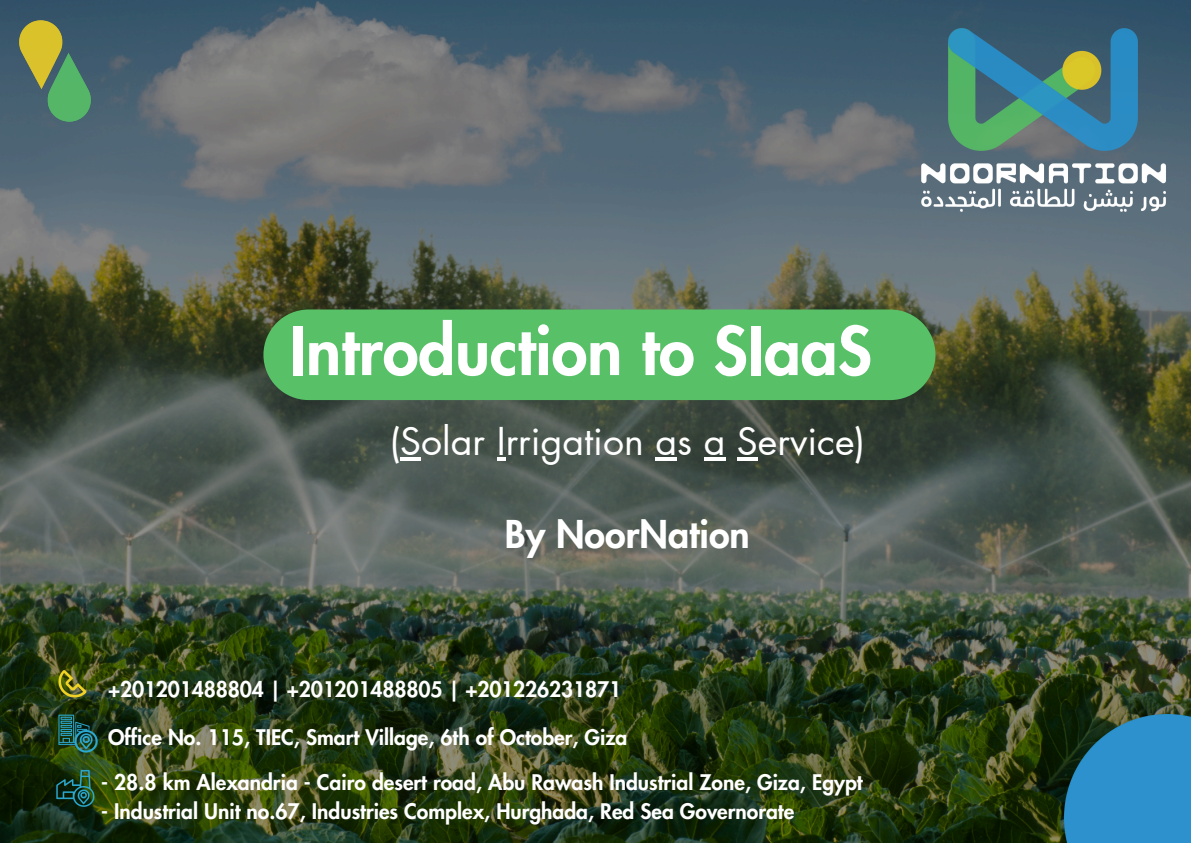
<style>
.page{position:relative;width:1191px;height:843px;background:#fff}
.page>*{position:absolute;margin:0;border:0;box-sizing:border-box;transform-origin:0 0}
.t1{font:800 65px "Futura LT Pro";color:#fff}
.t2{font:37.4px "Futura LT Pro";color:#fff}
.t3{font:800 37.4px "Futura LT Pro";color:#fff}
.t4{font:800 21px "Futura LT Pro";color:#fff}
</style>
<div class="page">
<img style="left:0;top:0;width:1190px;height:842px">
<img style="left:9px;top:11px;width:92px;height:120px">
<img style="left:942px;top:22px;width:201px;height:135px">
<img style="left:915px;top:158px;width:255px;height:59px">
<img style="left:1063px;top:714px;width:127px;height:128px">
<div style="left:263px;top:309px;width:672px;height:91px;background:#58c168"></div>
<hr style="left:400px;top:457px;width:21px;height:3px;background:#fff">
<svg style="left:496px;top:457px;width:9px;height:3px"></svg>
<hr style="left:655px;top:457px;width:22px;height:3px;background:#fff">
<hr style="left:703px;top:457px;width:22px;height:3px;background:#fff">
<hr style="left:737px;top:457px;width:20px;height:3px;background:#fff">
<img style="left:46px;top:659px;width:62px;height:158px">
<h3 class="t1" style="left:289px;top:321px;width:584px">Introduction to SIaaS</h3>
<h2 class="t2" style="left:389px;top:424px;width:477px">(Solar Irrigation as a Service)</h2>
<p class="t3" style="left:505px;top:516px;width:246px">By NoorNation</p>
<p class="t4" style="left:108px;top:679px;width:514px">+201201488804 | +201201488805 | +201226231871</p>
<p class="t4" style="left:108px;top:727px;width:521px">Office No. 115, TIEC, Smart Village, 6th of October, Giza</p>
<p class="t4" style="left:101px;top:772px;width:763px">- 28.8 km Alexandria - Cairo desert road, Abu Rawash Industrial Zone, Giza, Egypt</p>
<p class="t4" style="left:101px;top:801px;width:694px">- Industrial Unit no.67, Industries Complex, Hurghada, Red Sea Governorate</p>
</div>
